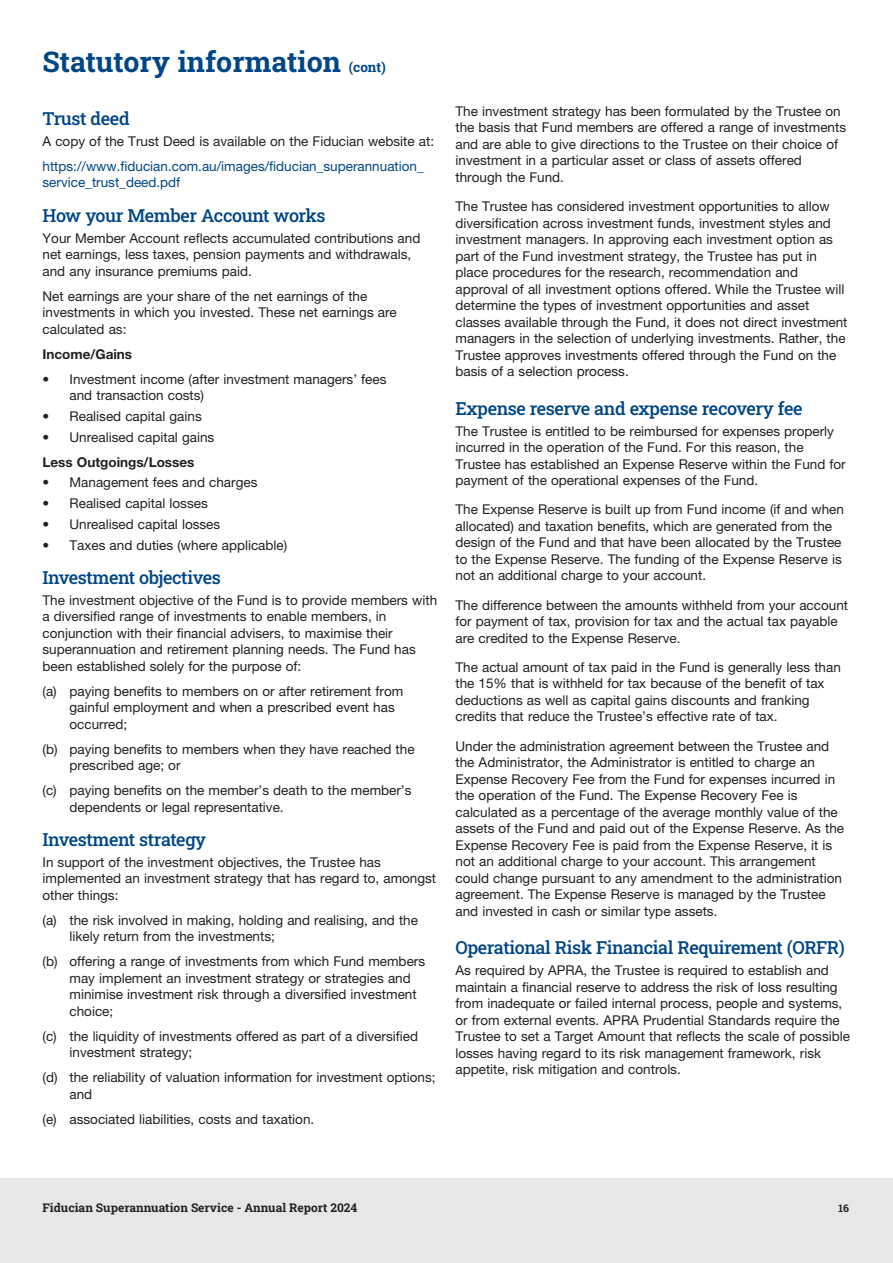
<style>
.page{position:relative;width:893px;height:1263px;background:#fff}
.page>*{position:absolute;margin:0;border:0;box-sizing:border-box;transform-origin:0 0}
.Page_Heading{font:28.5px "Roboto Slab";color:#004684}
.Sub-Heading_1{font:18px "Roboto Slab";letter-spacing:-.025em;color:#004684}
.Paragraph{font:13.5px/16.5px "Helvetica Neue LT Pro";color:#231f20}
.Paragraph-2{font:13.5px/16.5px "Helvetica Neue LT Pro";color:#004684}
.Paragraph-3{font:700 13.5px "Helvetica Neue LT Pro";color:#231f20}
.t1{font:12px "Roboto Slab";color:#231f20}
.t2{font:10.5px "Roboto Slab";color:#231f20}
.s1{font-size:13.5px}
</style>
<div class="page">
<div style="left:0;top:1178px;width:893px;height:85px;background:#e6e7e9"></div>
<p class="Page_Heading" style="left:43px;top:43px;width:345px">Statutory information <span class="s1">(cont)</span></p>
<p class="Sub-Heading_1" style="left:43px;top:106px;width:89px">Trust deed</p>
<p class="Paragraph" style="left:43px;top:133px;width:393px">A copy of the Trust Deed is available on the Fiducian website at:</p>
<p class="Paragraph-2" style="left:43px;top:158px;width:383px">https://www.fiducian.com.au/images/fiducian_superannuation_ service_trust_deed.pdf</p>
<p class="Sub-Heading_1" style="left:43px;top:203px;width:285px">How your Member Account works</p>
<p class="Paragraph" style="left:43px;top:229px;width:379px">Your Member Account reflects accumulated contributions and net earnings, less taxes, pension payments and withdrawals, and any insurance premiums paid.</p>
<p class="Paragraph" style="left:43px;top:287px;width:356px">Net earnings are your share of the net earnings of the investments in which you invested. These net earnings are calculated as:</p>
<p class="Paragraph-3" style="left:43px;top:345px;width:91px">Income/Gains</p>
<p class="Paragraph" style="left:70px;top:370px;width:318px;text-indent:-27px">• Investment income (after investment managers’ fees and transaction costs)</p>
<p class="Paragraph" style="left:43px;top:408px;width:161px">• Realised capital gains</p>
<p class="Paragraph" style="left:43px;top:428px;width:173px">• Unrealised capital gains</p>
<p class="Paragraph-3" style="left:43px;top:453px;width:153px">Less Outgoings/Losses</p>
<p class="Paragraph" style="left:43px;top:474px;width:216px">• Management fees and charges</p>
<p class="Paragraph" style="left:43px;top:495px;width:167px">• Realised capital losses</p>
<p class="Paragraph" style="left:43px;top:516px;width:179px">• Unrealised capital losses</p>
<p class="Paragraph" style="left:43px;top:536px;width:246px">• Taxes and duties (where applicable)</p>
<p class="Sub-Heading_1" style="left:43px;top:565px;width:180px">Investment objectives</p>
<p class="Paragraph" style="left:43px;top:591px;width:396px">The investment objective of the Fund is to provide members with a diversified range of investments to enable members, in conjunction with their financial advisers, to maximise their superannuation and retirement planning needs. The Fund has been established solely for the purpose of:</p>
<p class="Paragraph" style="left:70px;top:682px;width:335px;text-indent:-27px">(a) paying benefits to members on or after retirement from gainful employment and when a prescribed event has occurred;</p>
<p class="Paragraph" style="left:70px;top:740px;width:347px;text-indent:-27px">(b) paying benefits to members when they have reached the prescribed age; or</p>
<p class="Paragraph" style="left:70px;top:782px;width:343px;text-indent:-27px">(c) paying benefits on the member’s death to the member’s dependents or legal representative.</p>
<p class="Sub-Heading_1" style="left:43px;top:827px;width:165px">Investment strategy</p>
<p class="Paragraph" style="left:43px;top:854px;width:395px">In support of the investment objectives, the Trustee has implemented an investment strategy that has regard to, amongst other things:</p>
<p class="Paragraph" style="left:70px;top:912px;width:350px;text-indent:-27px">(a) the risk involved in making, holding and realising, and the likely return from the investments;</p>
<p class="Paragraph" style="left:70px;top:953px;width:357px;text-indent:-27px">(b) offering a range of investments from which Fund members may implement an investment strategy or strategies and minimise investment risk through a diversified investment choice;</p>
<p class="Paragraph" style="left:70px;top:1028px;width:350px;text-indent:-27px">(c) the liquidity of investments offered as part of a diversified investment strategy;</p>
<p class="Paragraph" style="left:70px;top:1069px;width:367px;text-indent:-27px">(d) the reliability of valuation information for investment options; and</p>
<p class="Paragraph" style="left:43px;top:1111px;width:273px">(e) associated liabilities, costs and taxation.</p>
<p class="Paragraph" style="left:455px;top:103px;width:392px">The investment strategy has been formulated by the Trustee on the basis that Fund members are offered a range of investments and are able to give directions to the Trustee on their choice of investment in a particular asset or class of assets offered through the Fund.</p>
<p class="Paragraph" style="left:455px;top:198px;width:393px">The Trustee has considered investment opportunities to allow diversification across investment funds, investment styles and investment managers. In approving each investment option as part of the Fund investment strategy, the Trustee has put in place procedures for the research, recommendation and approval of all investment options offered. While the Trustee will determine the types of investment opportunities and asset classes available through the Fund, it does not direct investment managers in the selection of underlying investments. Rather, the Trustee approves investments offered through the Fund on the basis of a selection process.</p>
<p class="Sub-Heading_1" style="left:455px;top:396px;width:349px">Expense reserve and expense recovery fee</p>
<p class="Paragraph" style="left:455px;top:422px;width:392px">The Trustee is entitled to be reimbursed for expenses properly incurred in the operation of the Fund. For this reason, the Trustee has established an Expense Reserve within the Fund for payment of the operational expenses of the Fund.</p>
<p class="Paragraph" style="left:455px;top:501px;width:390px">The Expense Reserve is built up from Fund income (if and when allocated) and taxation benefits, which are generated from the design of the Fund and that have been allocated by the Trustee to the Expense Reserve. The funding of the Expense Reserve is not an additional charge to your account.</p>
<p class="Paragraph" style="left:455px;top:596px;width:394px">The difference between the amounts withheld from your account for payment of tax, provision for tax and the actual tax payable are credited to the Expense Reserve.</p>
<p class="Paragraph" style="left:455px;top:659px;width:387px">The actual amount of tax paid in the Fund is generally less than the 15% that is withheld for tax because of the benefit of tax deductions as well as capital gains discounts and franking credits that reduce the Trustee’s effective rate of tax.</p>
<p class="Paragraph" style="left:455px;top:737px;width:390px">Under the administration agreement between the Trustee and the Administrator, the Administrator is entitled to charge an Expense Recovery Fee from the Fund for expenses incurred in the operation of the Fund. The Expense Recovery Fee is calculated as a percentage of the average monthly value of the assets of the Fund and paid out of the Expense Reserve. As the Expense Recovery Fee is paid from the Expense Reserve, it is not an additional charge to your account. This arrangement could change pursuant to any amendment to the administration agreement. The Expense Reserve is managed by the Trustee and invested in cash or similar type assets.</p>
<p class="Sub-Heading_1" style="left:455px;top:935px;width:391px">Operational Risk Financial Requirement (ORFR)</p>
<p class="Paragraph" style="left:455px;top:962px;width:396px">As required by APRA, the Trustee is required to establish and maintain a financial reserve to address the risk of loss resulting from inadequate or failed internal process, people and systems, or from external events. APRA Prudential Standards require the Trustee to set a Target Amount that reflects the scale of possible losses having regard to its risk management framework, risk appetite, risk mitigation and controls.</p>
<p class="t1" style="left:43px;top:1199px;width:316px">Fiducian Superannuation Service - Annual Report 2024</p>
<p class="t2" style="left:838px;top:1201px;width:12px">16</p>
</div>
